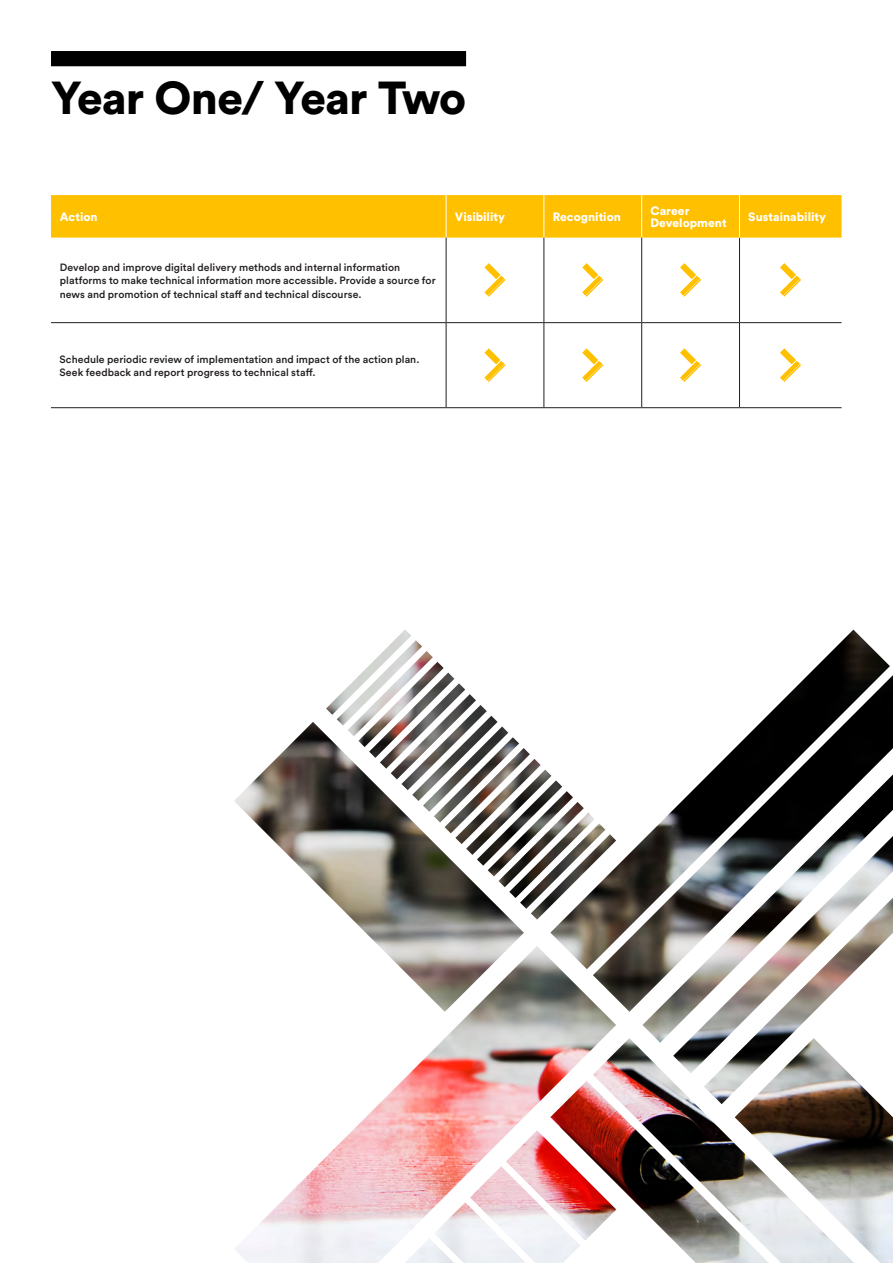
<style>
.page{position:relative;width:893px;height:1263px;background:#fff}
.page>*{position:absolute;margin:0;border:0;box-sizing:border-box;transform-origin:0 0}
.UCA_Main_Heading_24{font:900 45.75px "Circular Pro";letter-spacing:-.025em;color:#000}
.UCA_Sub-heading{font:900 12px/12px "Circular Pro";color:#fff}
.UCA_Body_Text{font:500 10.5px/13.5px "Circular Pro";letter-spacing:.005em;color:#231f20}
</style>
<div class="page">
<div style="left:51px;top:195px;width:791px;height:43px;background:#ffc000"></div>
<hr style="left:446px;top:195px;width:1px;height:43px;background:#fff">
<hr style="left:543px;top:195px;width:1px;height:43px;background:#fff">
<hr style="left:641px;top:195px;width:1px;height:43px;background:#fff">
<hr style="left:446px;top:238px;width:1px;height:84px;background:#231f20">
<hr style="left:543px;top:238px;width:1px;height:84px;background:#231f20">
<hr style="left:641px;top:238px;width:1px;height:84px;background:#231f20">
<hr style="left:51px;top:322px;width:395px;height:1px;background:#231f20">
<hr style="left:446px;top:322px;width:98px;height:1px;background:#231f20">
<hr style="left:446px;top:323px;width:1px;height:84px;background:#231f20">
<hr style="left:544px;top:322px;width:98px;height:1px;background:#231f20">
<hr style="left:543px;top:323px;width:1px;height:84px;background:#231f20">
<hr style="left:642px;top:322px;width:97px;height:1px;background:#231f20">
<hr style="left:641px;top:323px;width:1px;height:84px;background:#231f20">
<hr style="left:740px;top:322px;width:102px;height:1px;background:#231f20">
<hr style="left:51px;top:407px;width:395px;height:1px;background:#231f20">
<hr style="left:446px;top:407px;width:98px;height:1px;background:#231f20">
<hr style="left:544px;top:407px;width:98px;height:1px;background:#231f20">
<hr style="left:642px;top:407px;width:97px;height:1px;background:#231f20">
<hr style="left:739px;top:407px;width:103px;height:1px;background:#231f20">
<hr style="left:739px;top:238px;width:1px;height:85px;background:#231f20">
<hr style="left:739px;top:323px;width:1px;height:84px;background:#231f20">
<hr style="left:739px;top:195px;width:1px;height:43px;background:#fff">
<svg style="left:484px;top:263px;width:22px;height:34px"></svg>
<svg style="left:582px;top:263px;width:21px;height:34px"></svg>
<svg style="left:680px;top:263px;width:21px;height:34px"></svg>
<svg style="left:780px;top:263px;width:21px;height:34px"></svg>
<svg style="left:484px;top:348px;width:22px;height:34px"></svg>
<svg style="left:582px;top:348px;width:21px;height:34px"></svg>
<svg style="left:680px;top:348px;width:21px;height:34px"></svg>
<svg style="left:780px;top:348px;width:21px;height:34px"></svg>
<div style="left:51px;top:51px;width:415px;height:15px;background:#000"></div>
<img style="left:234px;top:629px;width:659px;height:634px">
<p class="UCA_Main_Heading_24" style="left:51px;top:66px;width:417px">Year One/ Year Two</p>
<p class="UCA_Sub-heading" style="left:60px;top:210px;width:39px">Action</p>
<p class="UCA_Sub-heading" style="left:455px;top:210px;width:52px">Visibility</p>
<p class="UCA_Sub-heading" style="left:553px;top:210px;width:70px">Recognition</p>
<p class="UCA_Sub-heading" style="left:650px;top:204px;width:78px">Career<br>Development</p>
<p class="UCA_Sub-heading" style="left:748px;top:210px;width:79px">Sustainability</p>
<p class="UCA_Body_Text" style="left:60px;top:260px;width:377px">Develop and improve digital delivery methods and internal information platforms to make technical information more accessible. Provide a source for news and promotion of technical staff and technical discourse.</p>
<p class="UCA_Body_Text" style="left:60px;top:352px;width:361px">Schedule periodic review of implementation and impact of the action plan.<br>Seek feedback and report progress to technical staff.</p>
</div>
